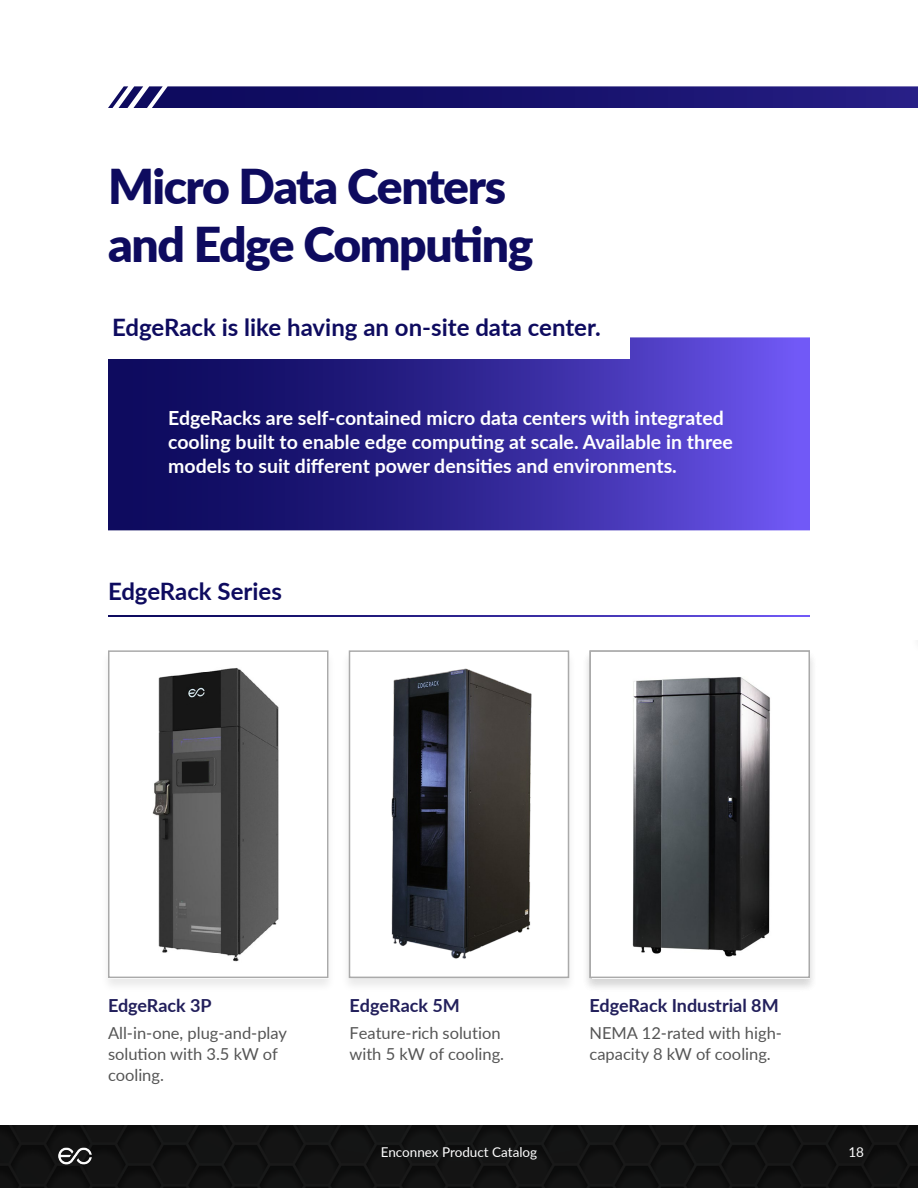
<style>
.page{position:relative;width:918px;height:1188px;background:#fff}
.page>*{position:absolute;margin:0;border:0;box-sizing:border-box;transform-origin:0 0}
.t1{font:900 48px/57.6px "Lato";letter-spacing:-.03em;color:#0e0b5f}
.t2{font:700 24px "Lato";color:#0e0b5f}
.t3{font:700 19.5px/24px "Lato";color:#fff}
.t4{font:700 18px "Lato";color:#221f5b}
.t5{font:16.5px/21px "Lato";color:#555}
.t6{font:13.5px "Lato";color:#fff}
</style>
<div class="page">
<hr style="left:917px;top:605px;width:1px;height:520px;background:#f2f2f3">
<svg style="left:108px;top:337px;width:702px;height:193px;background:#35299a"></svg>
<div style="left:106px;top:317px;width:523px;height:42px;background:#fff"></div>
<div style="left:0;top:1125px;width:918px;height:63px;background:#0e1011"></div>
<svg style="left:108px;top:86px;width:810px;height:22px;background:#221d74"></svg>
<svg style="left:108px;top:615px;width:702px;height:2px"></svg>
<div style="left:340px;top:649px;width:237px;height:344px;background:#000;opacity:.09"></div>
<img style="left:352px;top:653px;width:214px;height:322px">
<div style="left:349px;top:650px;width:220px;height:328px;border:2px solid #aaa"></div>
<div style="left:581px;top:649px;width:237px;height:344px;background:#000;opacity:.09"></div>
<img style="left:593px;top:653px;width:214px;height:322px">
<div style="left:590px;top:650px;width:220px;height:328px;border:2px solid #aaa"></div>
<div style="left:100px;top:649px;width:237px;height:344px;background:#000;opacity:.09"></div>
<img style="left:111px;top:653px;width:214px;height:322px">
<div style="left:108px;top:650px;width:220px;height:328px;border:2px solid #aaa"></div>
<svg style="left:182px;top:761px;width:27px;height:22px"></svg>
<svg style="left:182px;top:696px;width:28px;height:9px"></svg>
<h1 class="t1" style="left:108px;top:156px;width:427px">Micro Data Centers and Edge Computing</h1>
<p class="t2" style="left:112px;top:310px;width:490px">EdgeRack is like having an on-site data center.</p>
<p class="t3" style="left:168px;top:405px;width:566px">EdgeRacks are self-contained micro data centers with integrated cooling built to enable edge computing at scale. Available in three models to suit different power densities and environments.</p>
<p class="t2" style="left:108px;top:574px;width:175px">EdgeRack Series</p>
<p class="t4" style="left:108px;top:992px;width:105px">EdgeRack 3P</p>
<p class="t5" style="left:108px;top:1022px;width:181px">All-in-one, plug-and-play solution with 3.5 kW of cooling.</p>
<p class="t4" style="left:350px;top:992px;width:112px">EdgeRack 5M</p>
<p class="t5" style="left:350px;top:1022px;width:156px">Feature-rich solution with 5 kW of cooling.</p>
<p class="t4" style="left:590px;top:992px;width:191px">EdgeRack Industrial 8M</p>
<p class="t5" style="left:590px;top:1022px;width:194px">NEMA 12-rated with high&shy;capacity 8 kW of cooling.</p>
<p class="t6" style="left:381px;top:1143px;width:158px">Enconnex Product Catalog</p>
<p class="t6" style="left:848px;top:1143px;width:17px">18</p>
<p class="t6" style="left:848px;top:1143px;width:17px">22</p>
</div>
